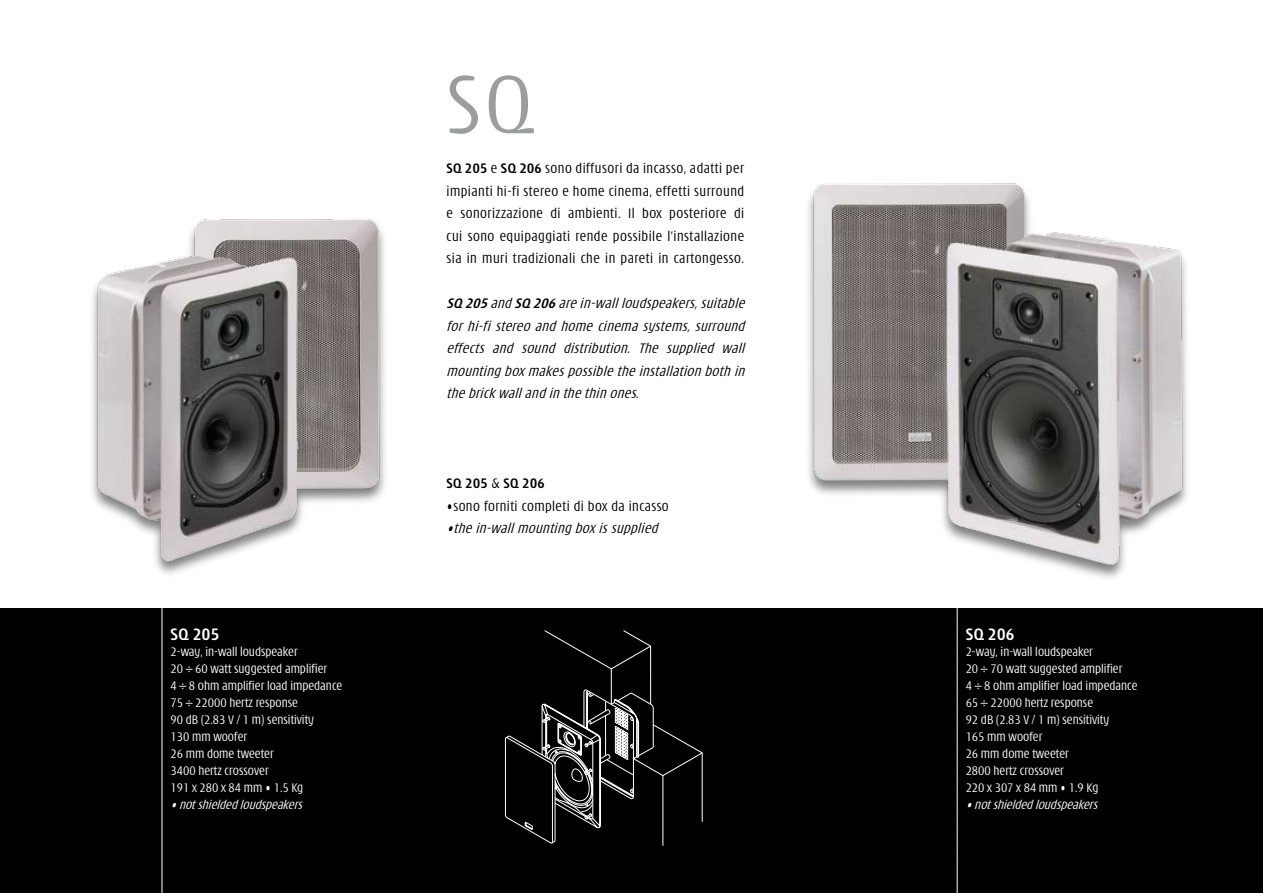
<style>
.page{position:relative;width:1263px;height:893px;background:#fff}
.page>*{position:absolute;margin:0;border:0;box-sizing:border-box;transform-origin:0 0}
.t1{font:300 condensed 90px "Modena";color:#9c9d9f}
.t2{font:700 condensed 18px "Modena";letter-spacing:.025em;color:#fff}
.t3{font:300 condensed 15px/22.5px "Modena";letter-spacing:.03em;color:#000;text-align:justify}
.t4{font:italic 300 condensed 15px/22.5px "Modena";color:#000;text-align:justify}
.t5{font:700 condensed 15px "Modena";letter-spacing:.025em;color:#000}
.t6{font:300 condensed 13.5px/17px "Modena";color:#fff}
.t7{font:italic 300 condensed 13.5px "Modena";color:#fff}
.s1{font-weight:700}
.s2{font-weight:300}
</style>
<div class="page">
<div style="left:0;top:608px;width:1263px;height:285px;background:#000"></div>
<img style="left:92px;top:218px;width:293px;height:348px">
<svg style="left:505px;top:630px;width:198px;height:216px"></svg>
<svg style="left:162px;top:608px;width:1px;height:285px"></svg>
<img style="left:808px;top:183px;width:379px;height:392px">
<svg style="left:957px;top:608px;width:1px;height:285px"></svg>
<h2 class="t2" style="left:170px;top:626px;width:50px">SQ 205</h2>
<p class="t6" style="left:170px;top:643px;width:173px">2-way, in-wall loudspeaker<br>20 ÷ 60 watt suggested amplifier<br>4 ÷ 8 ohm amplifier load impedance<br>75 ÷ 22000 hertz response<br>90 dB (2.83 V / 1 m) sensitivity<br>130 mm woofer<br>26 mm dome tweeter<br>3400 hertz crossover<br>191 x 280 x 84 mm • 1.5 Kg</p>
<p class="t7" style="left:170px;top:798px;width:137px">•notshieldedloudspeakers</p>
<h1 class="t1" style="left:446px;top:62px;width:91px">SQ</h1>
<p class="t3" style="left:446px;top:158px;width:299px"><span class="s1">SQ 205</span> e <span class="s1">SQ 206</span> sono diffusori da incasso, adatti per impianti hi-fi stereo e home cinema, effetti surround e sonorizzazione di ambienti. Il box posteriore di cui sono equipaggiati rende possibile l’installazione sia in muri tradizionali che in pareti in cartongesso.</p>
<p class="t4" style="left:446px;top:293px;width:303px"><span class="s1">SQ 205</span> and <span class="s1">SQ 206</span> arein-wallloudspeakers,suitable for hi-fi stereo and home cinema systems, surround effects and sound distribution. The supplied wall mounting boxmakespossibletheinstallation both in thebrickwalland in thethin ones.</p>
<p class="t5" style="left:446px;top:476px;width:99px">SQ 205 <span class="s2">&amp;</span> SQ 206</p>
<p class="t3" style="left:446px;top:495px;width:224px">•sono forniti completi di box da incasso</p>
<p class="t4" style="left:446px;top:518px;width:217px">•thein-wallmounting boxissupplied</p>
<h2 class="t2" style="left:966px;top:626px;width:50px">SQ 206</h2>
<p class="t6" style="left:966px;top:643px;width:173px">2-way, in-wall loudspeaker<br>20 ÷ 70 watt suggested amplifier<br>4 ÷ 8 ohm amplifier load impedance<br>65 ÷ 22000 hertz response<br>92 dB (2.83 V / 1 m) sensitivity<br>165 mm woofer<br>26 mm dome tweeter<br>2800 hertz crossover<br>220 x 307 x 84 mm • 1.9 Kg</p>
<p class="t7" style="left:966px;top:798px;width:137px">•notshieldedloudspeakers</p>
</div>
